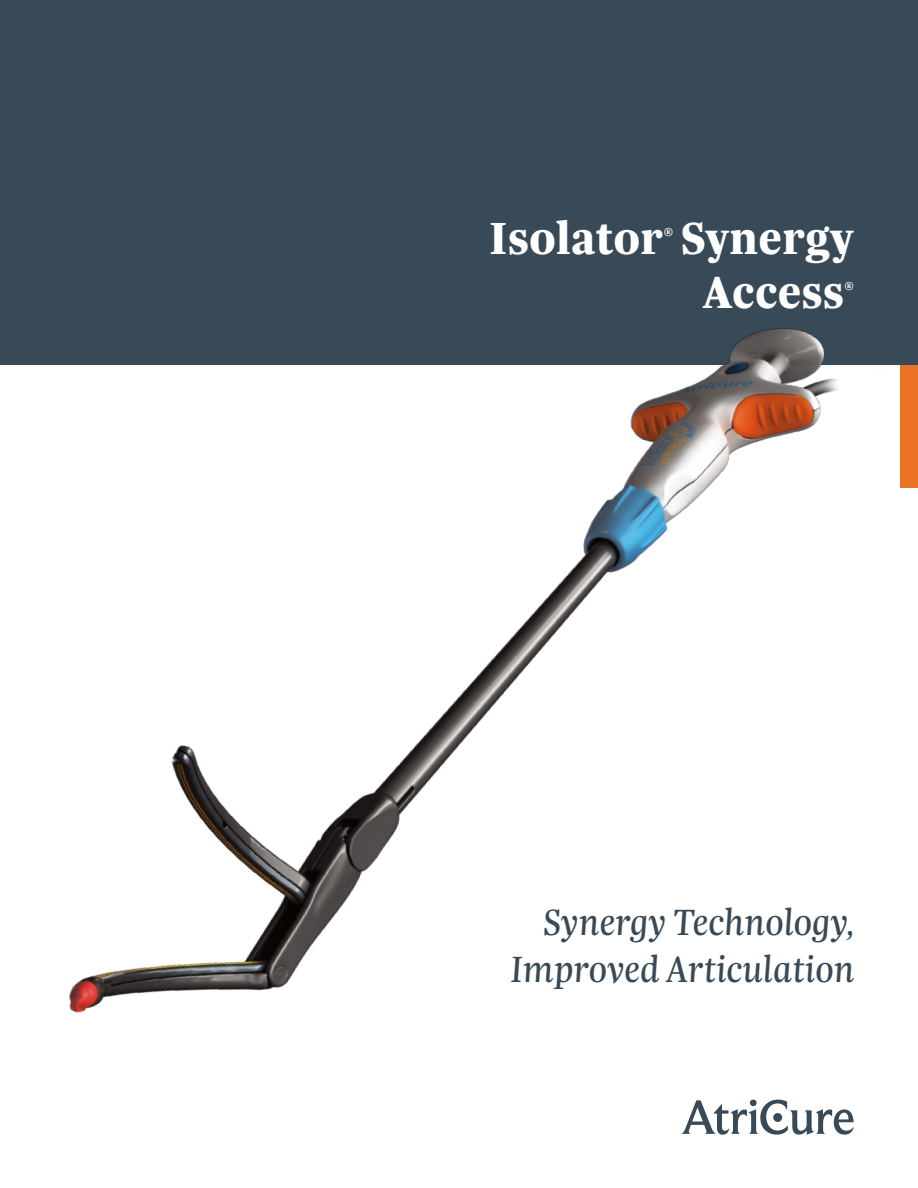
<style>
.page{position:relative;width:918px;height:1188px;background:#fff}
.page>*{position:absolute;margin:0;border:0;box-sizing:border-box;transform-origin:0 0}
.t1{font:800 48px "Trola";letter-spacing:.01em;color:#fff}
.t2{font:italic 39px/46.8px "Trola";color:#384a58;text-align:right}
.t3{font:600 12px "Trola";color:#fff}
</style>
<div class="page">
<div style="left:0;top:0;width:918px;height:364px;background:#384a58"></div>
<img style="left:0;top:328px;width:918px;height:807px">
<p class="t1" style="left:489px;top:205px;width:366px">Isolator Synergy</p>
<p class="t3" style="left:664px;top:224px;width:11px">®</p>
<p class="t1" style="left:703px;top:259px;width:142px">Access</p>
<p class="t3" style="left:845px;top:278px;width:11px">®</p>
<p class="t2" style="left:510px;top:898px;width:346px">Synergy Technology,<br>Improved Articulation</p>
</div>
